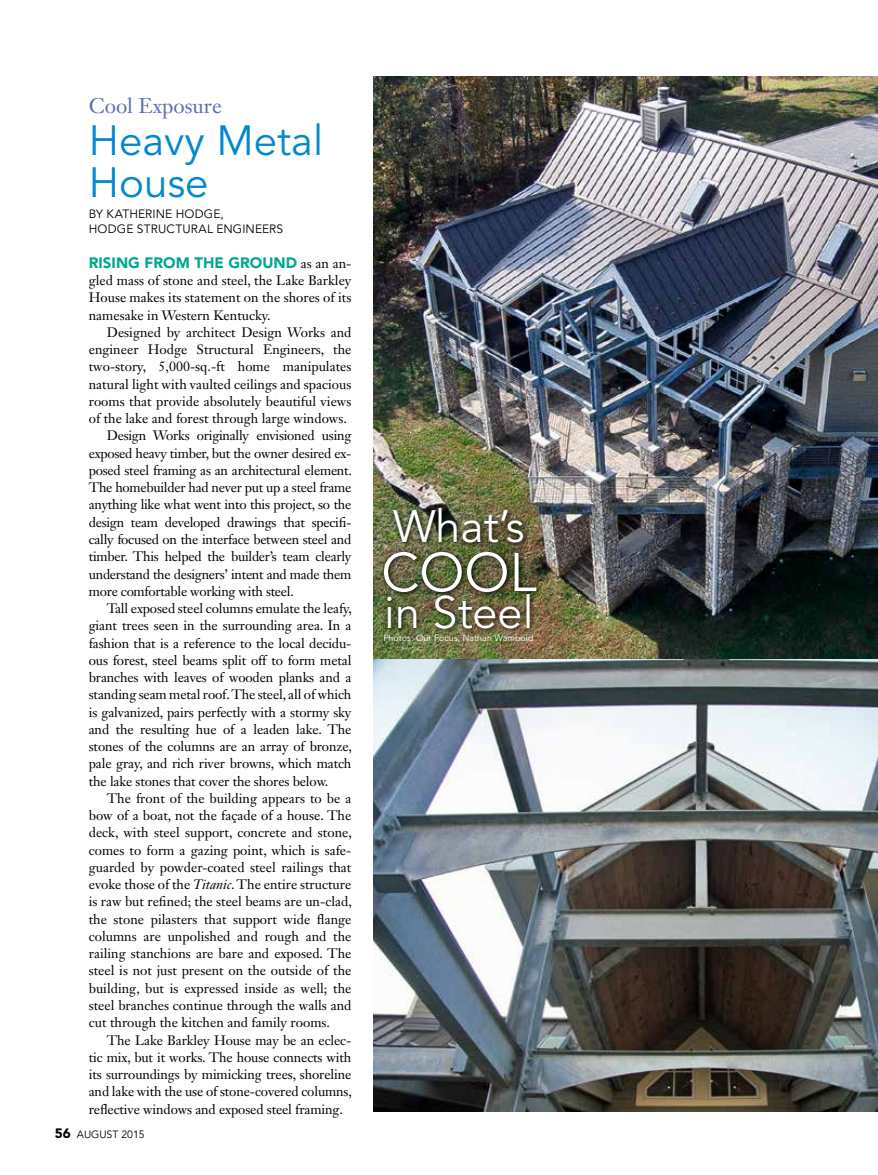
<style>
.page{position:relative;width:878px;height:1175px;background:#fff}
.page>*{position:absolute;margin:0;border:0;box-sizing:border-box;transform-origin:0 0}
.t1{font:54px "Avenir LT Std";color:#fff}
.t2{font:45px "Avenir LT Std";color:#fff}
.t3{font:42px/42px "Avenir LT Std";color:#0089cf}
.t4{font:21px "Janson Text LT Std";color:#5f6db3}
.t5{font:900 15px "Avenir LT Std";color:#00a88e}
.t6{font:13.5px/17.2px "Janson Text LT Std";letter-spacing:-.01em;color:#000;text-align:justify}
.t7{font:12px/15px "Avenir LT Std";letter-spacing:.01em;color:#000}
.t8{font:10.5px "Avenir LT Std";color:#000}
.t9{font:9px "Avenir LT Std";color:#fff}
.s1{font-family:"Janson Text LT Std";font-weight:400;font-size:13.5px;color:#000}
.s2{font-style:italic}
.s3{font-weight:900;font-size:13.5px}
</style>
<div class="page">
<img style="left:373px;top:76px;width:505px;height:1036px">
<img style="left:380px;top:504px;width:163px;height:131px">
<h3 class="t4" style="left:89px;top:93px;width:134px">Cool Exposure</h3>
<h3 class="t3" style="left:89px;top:121px;width:236px">Heavy Metal<br>House</h3>
<p class="t7" style="left:89px;top:207px;width:196px">BY KATHERINE HODGE,<br>HODGE STRUCTURAL ENGINEERS</p>
<p class="t5" style="left:89px;top:253px;width:264px">RISING FROM THE GROUND <span class="s1">as an an-</span></p>
<p class="t6" style="left:89px;top:272px;width:264px">gled mass of stone and steel, the Lake Barkley House makes its statement on the shores of its namesake in Western Kentucky.</p>
<p class="t6" style="left:107px;top:323px;width:246px">Designed by architect Design Works and</p>
<p class="t6" style="left:89px;top:341px;width:264px">engineer Hodge Structural Engineers, the</p>
<p class="t6" style="left:89px;top:358px;width:264px">two-story, 5,000-sq.-ft home manipulates</p>
<p class="t6" style="left:89px;top:375px;width:264px">natural light with vaulted ceilings and spacious</p>
<p class="t6" style="left:89px;top:392px;width:264px">rooms that provide absolutely beautiful views</p>
<p class="t6" style="left:89px;top:410px;width:259px">of the lake and forest through large windows.</p>
<p class="t6" style="left:107px;top:427px;width:246px">Design Works originally envisioned using</p>
<p class="t6" style="left:89px;top:444px;width:264px">exposed heavy timber, but the owner desired ex-</p>
<p class="t6" style="left:89px;top:461px;width:265px">posed steel framing as an architectural element.</p>
<p class="t6" style="left:89px;top:479px;width:264px">The homebuilder had never put up a steel frame</p>
<p class="t6" style="left:89px;top:496px;width:264px">anything like what went into this project, so the</p>
<p class="t6" style="left:89px;top:513px;width:264px">design team developed drawings that specifi-</p>
<p class="t6" style="left:89px;top:530px;width:264px">cally focused on the interface between steel and</p>
<p class="t6" style="left:89px;top:548px;width:264px">timber. This helped the builder’s team clearly</p>
<p class="t6" style="left:89px;top:565px;width:264px">understand the designers’ intent and made them</p>
<p class="t6" style="left:89px;top:582px;width:207px">more comfortable working with steel.</p>
<p class="t6" style="left:107px;top:599px;width:247px">Tall exposed steel columns emulate the leafy,</p>
<p class="t6" style="left:89px;top:617px;width:264px">giant trees seen in the surrounding area. In a</p>
<p class="t6" style="left:89px;top:634px;width:264px">fashion that is a reference to the local decidu-</p>
<p class="t6" style="left:89px;top:651px;width:264px">ous forest, steel beams split off to form metal</p>
<p class="t6" style="left:89px;top:668px;width:264px">branches with leaves of wooden planks and a</p>
<p class="t6" style="left:89px;top:686px;width:264px">standing seam metal roof. The steel, all of which</p>
<p class="t6" style="left:89px;top:703px;width:264px">is galvanized, pairs perfectly with a stormy sky</p>
<p class="t6" style="left:89px;top:720px;width:264px">and the resulting hue of a leaden lake. The</p>
<p class="t6" style="left:89px;top:737px;width:265px">stones of the columns are an array of bronze,</p>
<p class="t6" style="left:89px;top:755px;width:264px">pale gray, and rich river browns, which match</p>
<p class="t6" style="left:89px;top:772px;width:241px">the lake stones that cover the shores below.</p>
<p class="t6" style="left:107px;top:789px;width:246px">The front of the building appears to be a</p>
<p class="t6" style="left:89px;top:806px;width:264px">bow of a boat, not the façade of a house. The</p>
<p class="t6" style="left:89px;top:824px;width:265px">deck, with steel support, concrete and stone,</p>
<p class="t6" style="left:89px;top:841px;width:264px">comes to form a gazing point, which is safe-</p>
<p class="t6" style="left:89px;top:858px;width:264px">guarded by powder-coated steel railings that</p>
<p class="t6" style="left:89px;top:875px;width:264px">evoke those of the <span class="s2">Titanic</span>. The entire structure</p>
<p class="t6" style="left:89px;top:893px;width:264px">is raw but refined; the steel beams are un-clad,</p>
<p class="t6" style="left:89px;top:910px;width:264px">the stone pilasters that support wide flange</p>
<p class="t6" style="left:89px;top:927px;width:264px">columns are unpolished and rough and the</p>
<p class="t6" style="left:89px;top:944px;width:264px">railing stanchions are bare and exposed. The</p>
<p class="t6" style="left:89px;top:962px;width:264px">steel is not just present on the outside of the</p>
<p class="t6" style="left:89px;top:979px;width:264px">building, but is expressed inside as well; the</p>
<p class="t6" style="left:89px;top:996px;width:264px">steel branches continue through the walls and</p>
<p class="t6" style="left:89px;top:1013px;width:243px">cut through the kitchen and family rooms.</p>
<p class="t6" style="left:107px;top:1031px;width:246px">The Lake Barkley House may be an eclec-</p>
<p class="t6" style="left:89px;top:1048px;width:264px">tic mix, but it works. The house connects with</p>
<p class="t6" style="left:89px;top:1065px;width:264px">its surroundings by mimicking trees, shoreline</p>
<p class="t6" style="left:89px;top:1082px;width:265px">and lake with the use of stone-covered columns,</p>
<p class="t6" style="left:89px;top:1100px;width:255px">reflective windows and exposed steel framing.</p>
<p class="t8" style="left:55px;top:1128px;width:91px"><span class="s3">56</span> AUGUST 2015</p>
<h2 class="t2" style="left:393px;top:501px;width:133px">What’s</h2>
<h1 class="t1" style="left:381px;top:541px;width:157px">COOL</h1>
<h2 class="t2" style="left:384px;top:586px;width:151px">in Steel</h2>
<p class="t9" style="left:383px;top:632px;width:152px">Photos: Our Focus, Nathan Wambold</p>
</div>
